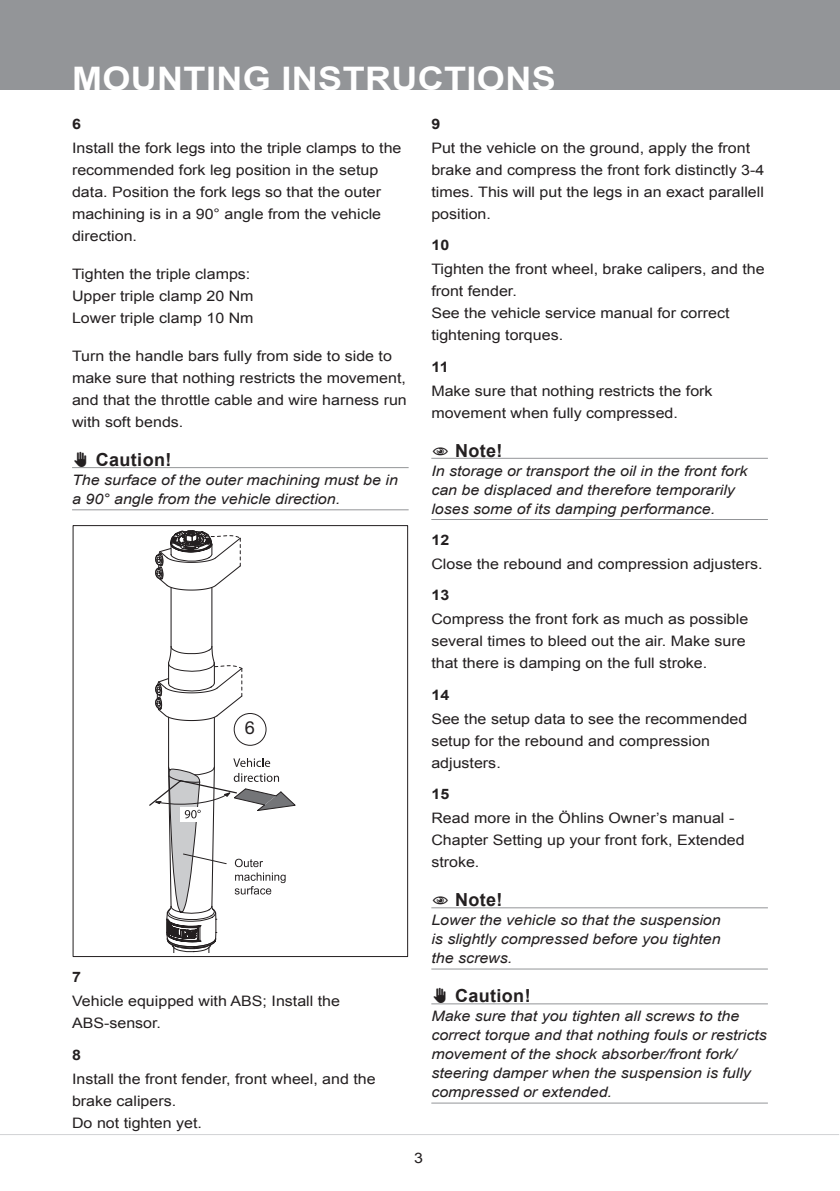
<style>
.page{position:relative;width:840px;height:1191px;background:#fff}
.page>*{position:absolute;margin:0;border:0;box-sizing:border-box;transform-origin:0 0}
._3_Header_Page_heade{font:700 32.4px "Arial";letter-spacing:.01em;color:#fff;scale:1.11 1}
.t1{font:700 18px "Arial";color:#231f20}
.Figure_no{font:18px "Helvetica Neue LT Std";color:#231f20}
._6_Body_type{font:14.4px/22px "Arial";color:#231f20;scale:1.11 1}
._9_Body_Type_Italic{font:italic 14.4px/19px "Arial";color:#231f20;scale:1.11 1}
._7_Body_type_StepNo{font:700 14.4px "Arial";letter-spacing:.02em;color:#231f20;scale:1.11 1}
</style>
<div class="page">
<div style="left:0;top:0;width:839px;height:90px;background:#939598"></div>
<hr style="left:0;top:1134px;width:838px;height:1px;background:#d1d2d4">
<div style="left:72px;top:525px;width:336px;height:432px;border:1px solid #231f20"></div>
<hr style="left:72px;top:467px;width:336px;height:1px;background:#939598">
<hr style="left:72px;top:509px;width:336px;height:1px;background:#939598">
<svg style="left:149px;top:530px;width:146px;height:422px"></svg>
<div style="left:234px;top:713px;width:32px;height:32px;background:#fff;border-radius:50%"></div>
<div style="left:233px;top:713px;width:33px;height:33px;border:1px solid #231f20;border-radius:50%"></div>
<hr style="left:431px;top:458px;width:336px;height:1px;background:#939598">
<hr style="left:431px;top:519px;width:336px;height:1px;background:#939598">
<hr style="left:431px;top:907px;width:336px;height:1px;background:#939598">
<hr style="left:431px;top:968px;width:336px;height:1px;background:#939598">
<hr style="left:431px;top:1003px;width:336px;height:1px;background:#939598">
<hr style="left:431px;top:1102px;width:336px;height:1px;background:#939598">
<p class="_3_Header_Page_heade" style="left:72px;top:57px;width:437px">MOUNTING INSTRUCTIONS</p>
<p class="_7_Body_type_StepNo" style="left:72px;top:114px;width:10px">6</p>
<p class="_6_Body_type" style="left:72px;top:137px;width:298px">Install the fork legs into the triple clamps to the recommended fork leg position in the setup data. Position the fork legs so that the outer machining is in a 90° angle from the vehicle direction.</p>
<p class="_6_Body_type" style="left:72px;top:263px;width:162px">Tighten the triple clamps:</p>
<p class="_6_Body_type" style="left:72px;top:285px;width:165px">Upper triple clamp 20 Nm</p>
<p class="_6_Body_type" style="left:72px;top:307px;width:165px">Lower triple clamp 10 Nm</p>
<p class="_6_Body_type" style="left:72px;top:345px;width:303px">Turn the handle bars fully from side to side to make sure that nothing restricts the movement, and that the throttle cable and wire harness run with soft bends.</p>
<p class="t1" style="left:72px;top:447px;width:28px">✋✋CAUTION!</p>
<p class="_9_Body_Type_Italic" style="left:72px;top:470px;width:295px">The surface of the outer machining must be in a 90° angle from the vehicle direction.</p>
<p class="_7_Body_type_StepNo" style="left:431px;top:114px;width:10px">9</p>
<p class="_6_Body_type" style="left:431px;top:137px;width:301px">Put the vehicle on the ground, apply the front brake and compress the front fork distinctly 3-4 times. This will put the legs in an exact parallell position.</p>
<p class="_7_Body_type_StepNo" style="left:431px;top:235px;width:18px">10</p>
<p class="_6_Body_type" style="left:431px;top:258px;width:301px">Tighten the front wheel, brake calipers, and the front fender.</p>
<p class="_6_Body_type" style="left:431px;top:302px;width:270px">See the vehicle service manual for correct tightening torques.</p>
<p class="_7_Body_type_StepNo" style="left:431px;top:357px;width:17px">11</p>
<p class="_6_Body_type" style="left:431px;top:379px;width:255px">Make sure that nothing restricts the fork movement when fully compressed.</p>
<p class="t1" style="left:468px;top:438px;width:36px">NOT E!</p>
<p class="_9_Body_Type_Italic" style="left:431px;top:461px;width:286px">In storage or transport the oil in the front fork can be displaced and therefore temporarily loses some of its damping performance.</p>
<p class="_7_Body_type_StepNo" style="left:431px;top:530px;width:18px">12</p>
<p class="_6_Body_type" style="left:431px;top:553px;width:300px">Close the rebound and compression adjusters.</p>
<p class="_7_Body_type_StepNo" style="left:431px;top:585px;width:18px">13</p>
<p class="_6_Body_type" style="left:431px;top:608px;width:287px">Compress the front fork as much as possible several times to bleed out the air. Make sure that there is damping on the full stroke.</p>
<p class="_7_Body_type_StepNo" style="left:431px;top:685px;width:18px">14</p>
<p class="_6_Body_type" style="left:431px;top:708px;width:286px">See the setup data to see the recommended setup for the rebound and compression adjusters.</p>
<p class="_7_Body_type_StepNo" style="left:431px;top:784px;width:18px">15</p>
<p class="_6_Body_type" style="left:431px;top:807px;width:284px">Read more in the Öhlins Owner’s manual -<br>Chapter Setting up your front fork, Extended stroke.</p>
<p class="t1" style="left:468px;top:887px;width:36px">NOT E!</p>
<p class="_9_Body_Type_Italic" style="left:431px;top:910px;width:262px;text-align:justify">Lower the vehicle so that the suspension is slightly compressed before you tighten the screws.</p>
<p class="t1" style="left:431px;top:983px;width:28px">✋✋CAUTION!</p>
<p class="_9_Body_Type_Italic" style="left:431px;top:1006px;width:304px">Make sure that you tighten all screws to the correct torque and that nothing fouls or restricts movement of the shock absorber/front fork/ steering damper when the suspension is fully compressed or extended.</p>
<p class="Figure_no" style="left:245px;top:716px;width:12px">6</p>
<p class="_7_Body_type_StepNo" style="left:72px;top:967px;width:10px">7</p>
<p class="_6_Body_type" style="left:72px;top:990px;width:243px">Vehicle equipped with ABS; Install the<br>ABS-sensor.</p>
<p class="_7_Body_type_StepNo" style="left:72px;top:1045px;width:10px">8</p>
<p class="_6_Body_type" style="left:72px;top:1067px;width:275px">Install the front fender, front wheel, and the brake calipers.</p>
<p class="_6_Body_type" style="left:72px;top:1111px;width:118px">Do not tighten yet.</p>
<p class="_6_Body_type" style="left:414px;top:1147px;width:10px">3</p>
</div>
